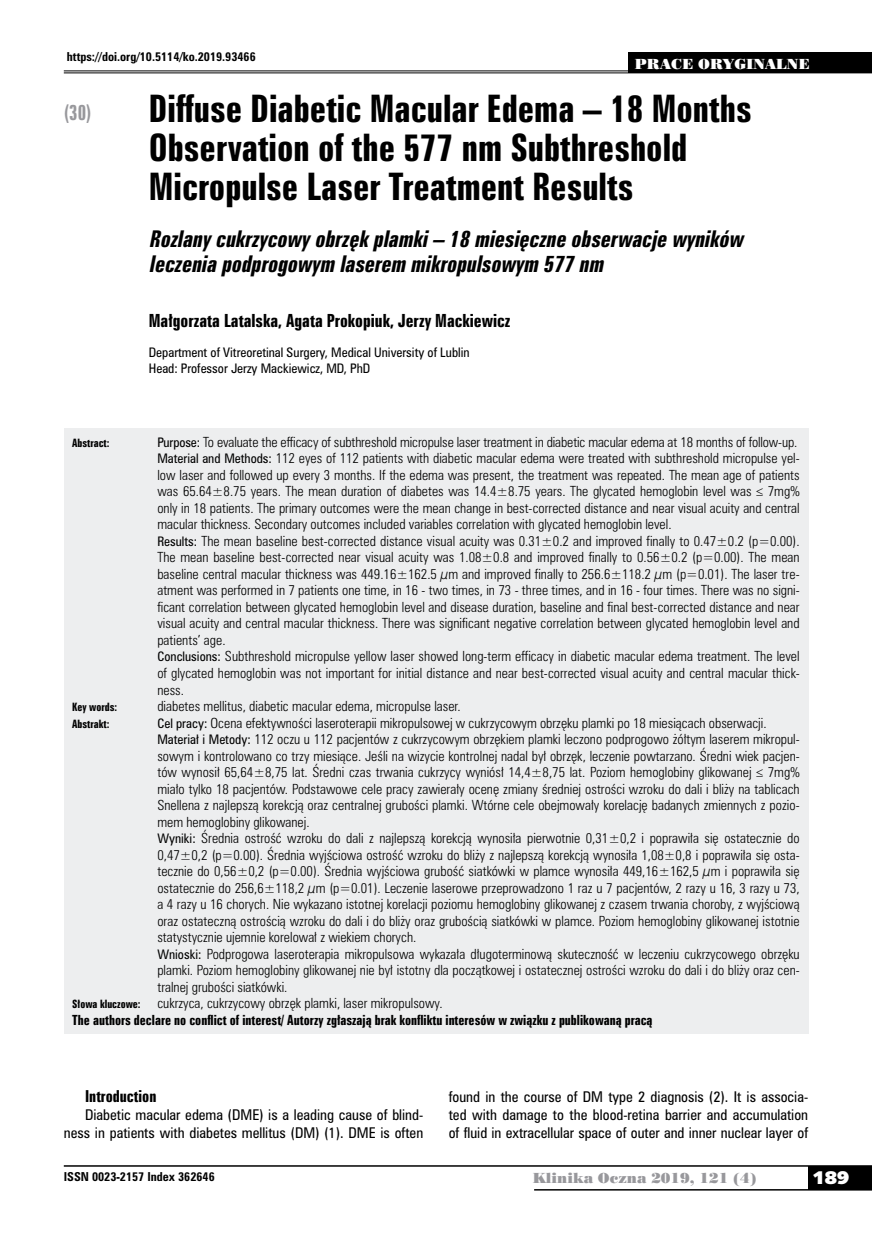
<style>
.page{position:relative;width:872px;height:1234px;background:#fff}
.page>*{position:absolute;margin:0;border:0;box-sizing:border-box;transform-origin:0 0}
.t1{font:34.5px/39px "Zurich Bd X Cn PL";color:#000}
.t2{font:italic 21px/25.5px "Zurich Bd X Cn PL";color:#000}
.t3{font:19.5px "Zurich Bd X Cn PL";color:#98989c;scale:.9 1}
.t4{font:18px "Humanst 531 U Blk PL";color:#fff}
.t5{font:16.5px "Zurich Bd X Cn PL";color:#000}
.t6{font:15px "Zurich Bd X Cn PL";color:#000}
.t7{font:13.5px/18px "Zurich Cn PL";color:#000;text-align:right}
.t8{font:13.5px "Poster Bodoni PL";color:#98989c}
.t9{font:13.5px "Poster Bodoni PL";color:#fff}
.t10{font:12.75px/16.5px "Zurich Lt Cn PL";color:#000}
.t11{font:12.75px "Zurich Bd X Cn PL";color:#000}
.t12{font:12px/16.5px "Zurich Cn PL";color:#000}
.t13{font:700 11.25px "Zurich Cn PL";color:#000}
.t14{font:10.5px "Zurich Bd X Cn PL";color:#000}
.s1{font-family:"Zurich Cn PL";font-size:12px}
</style>
<div class="page">
<div style="left:808px;top:1165px;width:64px;height:24px;background:#000"></div>
<hr style="left:64px;top:1164px;width:808px;height:2px;background:#000">
<hr style="left:534px;top:1188px;width:338px;height:2px;background:#000">
<div style="left:64px;top:428px;width:744px;height:605px;background:#edeeef"></div>
<hr style="left:64px;top:70px;width:808px;height:1px;background:#000">
<hr style="left:64px;top:72px;width:808px;height:1px;background:#000">
<div style="left:628px;top:53px;width:244px;height:20px;background:#000"></div>
<p class="t13" style="left:67px;top:49px;width:190px">https://doi.org/10.5114/ko.2019.93466</p>
<p class="t9" style="left:635px;top:55px;width:176px">PRACE ORYGINALNE</p>
<h3 class="t3" style="left:64px;top:100px;width:32px">(30)</h3>
<h1 class="t1" style="left:149px;top:89px;width:604px">Diffuse Diabetic Macular Edema – 18 Months<br>Observation of the 577 nm Subthreshold<br>Micropulse Laser Treatment Results</h1>
<h2 class="t2" style="left:149px;top:226px;width:601px">Rozlanycukrzycowyobrzękplamki– 18 miesięczne obserwacje wyników leczeniapodprogowym laserem mikropulsowym 577 nm</h2>
<p class="t5" style="left:149px;top:310px;width:363px">Małgorzata Latalska, Agata Prokopiuk, Jerzy Mackiewicz</p>
<p class="t12" style="left:149px;top:343px;width:322px">Department of Vitreoretinal Surgery, Medical University of Lublin<br>Head: Professor Jerzy Mackiewicz, MD, PhD</p>
<p class="t14" style="left:72px;top:436px;width:39px">Abstract:</p>
<p class="t10" style="left:157px;top:433px;width:644px"><span class="s1">Purpose:</span> To evaluate the efficacy of subthreshold micropulse laser treatment in diabetic macular edema at 18 months of follow-up.<br><span class="s1">Material and Methods:</span> 112 eyes of 112 patients with diabetic macular edema were treated with subthreshold micropulse yel&shy;low laser and followed up every 3 months. If the edema was present, the treatment was repeated. The mean age of patients was 65.64±8.75 years. The mean duration of diabetes was 14.4±8.75 years. The glycated hemoglobin level was ≤ 7mg% only in 18 patients. The primary outcomes were the mean change in best-corrected distance and near visual acuity and central macular thickness. Secondary outcomes included variables correlation with glycated hemoglobin level.<br><span class="s1">Results:</span> The mean baseline best-corrected distance visual acuity was 0.31±0.2 and improved finally to 0.47±0.2 (p=0.00).<br>The mean baseline best-corrected near visual acuity was 1.08±0.8 and improved finally to 0.56±0.2 (p=0.00). The mean baseline central macular thickness was 449.16±162.5 µm and improved finally to 256.6±118.2 µm (p=0.01). The laser tre&shy;atment was performed in 7 patients one time, in 16 - two times, in 73 - three times, and in 16 - four times. There was no signi&shy;ficant correlation between glycated hemoglobin level and disease duration, baseline and final best-corrected distance and near visual acuity and central macular thickness. There was significant negative correlation between glycated hemoglobin level and patients’ age.<br><span class="s1">Conclusions:</span> Subthreshold micropulse yellow laser showed long-term efficacy in diabetic macular edema treatment. The level of glycated hemoglobin was not important for initial distance and near best-corrected visual acuity and central macular thick&shy;ness.</p>
<p class="t14" style="left:72px;top:700px;width:46px">Key words:</p>
<p class="t10" style="left:157px;top:697px;width:305px">diabetes mellitus, diabetic macular edema, micropulse laser.</p>
<p class="t14" style="left:72px;top:716px;width:39px">Abstrakt:</p>
<p class="t10" style="left:157px;top:714px;width:644px"><span class="s1">Cel pracy:</span> Ocena efektywności laseroterapii mikropulsowej w cukrzycowym obrzęku plamki po 18 miesiącach obserwacji.<br><span class="s1">Materiał i Metody:</span> 112 oczu u 112 pacjentów z cukrzycowym obrzękiem plamki leczono podprogowo żółtym laserem mikropul&shy;sowym i kontrolowano co trzy miesiące. Jeśli na wizycie kontrolnej nadal był obrzęk, leczenie powtarzano. Średni wiek pacjen&shy;tów wynosił 65,64±8,75 lat. Średni czas trwania cukrzycy wyniósł 14,4±8,75 lat. Poziom hemoglobiny glikowanej ≤ 7mg% miało tylko 18 pacjentów. Podstawowe cele pracy zawierały ocenę zmiany średniej ostrości wzroku do dali i bliży na tablicach Snellena z najlepszą korekcją oraz centralnej grubości plamki. Wtórne cele obejmowały korelację badanych zmiennych z pozio&shy;mem hemoglobiny glikowanej.<br><span class="s1">Wyniki:</span> Średnia ostrość wzroku do dali z najlepszą korekcją wynosiła pierwotnie 0,31±0,2 i poprawiła się ostatecznie do 0,47±0,2 (p=0.00). Średnia wyjściowa ostrość wzroku do bliży z najlepszą korekcją wynosiła 1,08±0,8 i poprawiła się osta&shy;tecznie do 0,56±0,2 (p=0.00). Średnia wyjściowa grubość siatkówki w plamce wynosiła 449,16±162,5 µm i poprawiła się ostatecznie do 256,6±118,2 µm (p=0.01). Leczenie laserowe przeprowadzono 1 raz u 7 pacjentów, 2 razy u 16, 3 razy u 73, a 4 razy u 16 chorych. Nie wykazano istotnej korelacji poziomu hemoglobiny glikowanej z czasem trwania choroby, z wyjściową oraz ostateczną ostrością wzroku do dali i do bliży oraz grubością siatkówki w plamce. Poziom hemoglobiny glikowanej istotnie statystycznie ujemnie korelował z wiekiem chorych.<br><span class="s1">Wnioski:</span> Podprogowa laseroterapia mikropulsowa wykazała długoterminową skuteczność w leczeniu cukrzycowego obrzęku plamki. Poziom hemoglobiny glikowanej nie był istotny dla początkowej i ostatecznej ostrości wzroku do dali i do bliży oraz cen&shy;tralnej grubości siatkówki.</p>
<p class="t14" style="left:72px;top:997px;width:70px">Słowa kluczowe:</p>
<p class="t10" style="left:157px;top:994px;width:287px">cukrzyca, cukrzycowy obrzęk plamki, laser mikropulsowy.</p>
<p class="t11" style="left:72px;top:1011px;width:582px">The authors declare no conflict of interest/ Autorzy zgłaszają brak konfliktu interesów w związku z publikowaną pracą</p>
<p class="t6" style="left:85px;top:1086px;width:73px">Introduction</p>
<p class="t7" style="left:64px;top:1105px;width:361px">Diabetic macular edema (DME) is a leading cause of blind&shy;ness in patients with diabetes mellitus (DM) (1). DME is often</p>
<p class="t7" style="left:449px;top:1087px;width:361px;text-align:justify">found in the course of DM type 2 diagnosis (2). It is associa&shy;ted with damage to the blood-retina barrier and accumulation of fluid in extracellular space of outer and inner nuclear layer of</p>
<p class="t13" style="left:64px;top:1168px;width:152px">ISSN 0023-2157 Index 362646</p>
<p class="t8" style="left:532px;top:1168px;width:225px">Klinika Oczna 2019, 121 (4)</p>
<h3 class="t4" style="left:812px;top:1165px;width:38px">189</h3>
</div>
